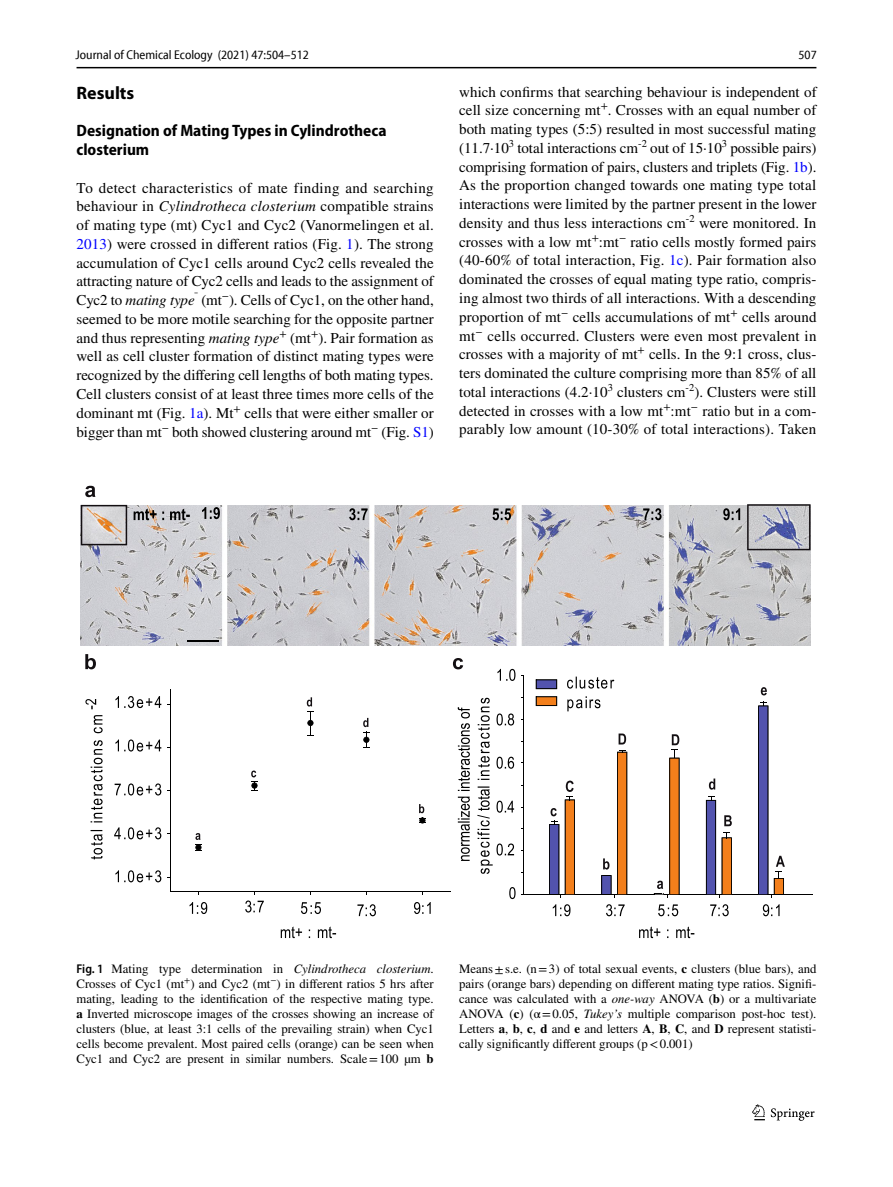
<style>
.page{position:relative;width:893px;height:1187px;background:#fff}
.page>*{position:absolute;margin:0;border:0;box-sizing:border-box;transform-origin:0 0}
.t1{font:700 18px "Myriad Pro";color:#000}
.t2{font:700 semi-condensed 16.5px/18.8px "Myriad Pro";color:#000}
.t3{font:15px/18.8px "STIX";letter-spacing:.005em;color:#000;text-align:justify}
.t4{font:12.75px/15px "STIX";color:#000;text-align:justify}
.t5{font:semi-condensed 12.75px "Myriad Pro Unic";color:#000}
.s1{font-style:italic}
.s2{color:#00f}
.s3{font-family:"Myriad Pro";font-weight:600;font-stretch:semi-condensed}
.s4{font-weight:700}
</style>
<div class="page">
<hr style="left:77px;top:67px;width:739px;height:1px;background:#000">
<img style="left:81px;top:505px;width:729px;height:140px">
<svg style="left:85px;top:485px;width:10px;height:12px"></svg>
<svg style="left:202px;top:507px;width:18px;height:12px"></svg>
<svg style="left:349px;top:508px;width:391px;height:12px;background:#bbb9bc"></svg>
<svg style="left:747px;top:504px;width:63px;height:46px;background:#a7a9b6"></svg>
<svg style="left:134px;top:508px;width:56px;height:12px"></svg>
<svg style="left:85px;top:654px;width:378px;height:15px"></svg>
<hr style="left:187px;top:640px;width:32px;height:2px;background:#000">
<hr style="left:526px;top:894px;width:286px;height:1px;background:#000">
<svg style="left:458px;top:707px;width:12px;height:153px"></svg>
<svg style="left:553px;top:904px;width:227px;height:12px"></svg>
<svg style="left:477px;top:697px;width:37px;height:176px"></svg>
<svg style="left:497px;top:668px;width:18px;height:13px"></svg>
<svg style="left:567px;top:676px;width:47px;height:12px"></svg>
<svg style="left:536px;top:679px;width:21px;height:10px"></svg>
<svg style="left:567px;top:696px;width:33px;height:15px"></svg>
<svg style="left:536px;top:696px;width:21px;height:10px"></svg>
<svg style="left:709px;top:778px;width:6px;height:11px"></svg>
<svg style="left:81px;top:505px;width:46px;height:40px;background:#c1b9b3"></svg>
<svg style="left:281px;top:926px;width:55px;height:12px"></svg>
<hr style="left:170px;top:891px;width:281px;height:1px;background:#000">
<hr style="left:170px;top:689px;width:1px;height:202px;background:#000">
<svg style="left:190px;top:902px;width:17px;height:12px"></svg>
<svg style="left:245px;top:900px;width:19px;height:12px"></svg>
<svg style="left:301px;top:902px;width:20px;height:12px"></svg>
<svg style="left:357px;top:904px;width:19px;height:12px"></svg>
<svg style="left:414px;top:902px;width:17px;height:12px"></svg>
<svg style="left:115px;top:870px;width:46px;height:12px"></svg>
<svg style="left:114px;top:827px;width:47px;height:12px"></svg>
<svg style="left:115px;top:783px;width:46px;height:12px"></svg>
<svg style="left:115px;top:739px;width:46px;height:12px"></svg>
<svg style="left:115px;top:696px;width:46px;height:12px"></svg>
<svg style="left:195px;top:833px;width:7px;height:18px"></svg>
<svg style="left:419px;top:804px;width:7px;height:19px"></svg>
<svg style="left:251px;top:770px;width:7px;height:20px"></svg>
<svg style="left:363px;top:717px;width:7px;height:31px"></svg>
<svg style="left:307px;top:697px;width:7px;height:38px"></svg>
<svg style="left:91px;top:715px;width:12px;height:144px"></svg>
<svg style="left:85px;top:699px;width:11px;height:10px"></svg>
<svg style="left:639px;top:926px;width:55px;height:12px"></svg>
<hr style="left:523px;top:675px;width:1px;height:219px;background:#000">
<svg style="left:509px;top:887px;width:17px;height:12px"></svg>
<svg style="left:619px;top:733px;width:7px;height:11px"></svg>
<svg style="left:549px;top:780px;width:26px;height:117px"></svg>
<svg style="left:601px;top:750px;width:26px;height:147px"></svg>
<svg style="left:654px;top:734px;width:25px;height:163px"></svg>
<svg style="left:706px;top:796px;width:26px;height:101px"></svg>
<svg style="left:758px;top:701px;width:27px;height:196px"></svg>
<svg style="left:761px;top:687px;width:6px;height:8px"></svg>
<svg style="left:752px;top:1104px;width:13px;height:16px"></svg>
<svg style="left:771px;top:1108px;width:44px;height:12px"></svg>
<p class="t5" style="left:76px;top:50px;width:235px">Journal of Chemical Ecology (2021) 47:504–512</p>
<p class="t5" style="left:799px;top:50px;width:20px">507</p>
<p class="t1" style="left:77px;top:81px;width:59px">Results</p>
<p class="t2" style="left:77px;top:122px;width:312px">Designation of Mating Types in Cylindrotheca closterium</p>
<p class="t3" style="left:77px;top:179px;width:359px">To detect characteristics of mate finding and searching behaviour in <span class="s1">Cylindrotheca closterium</span> compatible strains of mating type (mt) Cyc1 and Cyc2 (Vanormelingen et al.<br><span class="s2">2013</span>) were crossed in different ratios (Fig. <span class="s2">1</span>). The strong accumulation of Cyc1 cells around Cyc2 cells revealed the attracting nature of Cyc2 cells and leads to the assignment of Cyc2 to <span class="s1">mating type</span><sup>¯</sup> (mt<sup>−</sup>). Cells of Cyc1, on the other hand, seemed to be more motile searching for the opposite partner and thus representing <span class="s1">mating type</span><sup>+</sup> (mt<sup>+</sup>). Pair formation as well as cell cluster formation of distinct mating types were recognized by the differing cell lengths of both mating types.<br>Cell clusters consist of at least three times more cells of the dominant mt (Fig. <span class="s2">1a</span>). Mt<sup>+</sup> cells that were either smaller or bigger than mt<sup>−</sup> both showed clustering around mt<sup>−</sup> (Fig. <span class="s2">S1</span>)</p>
<p class="t3" style="left:459px;top:83px;width:359px">which confirms that searching behaviour is independent of cell size concerning mt<sup>+</sup>. Crosses with an equal number of both mating types (5:5) resulted in most successful mating (11.7·10<sup>3</sup> total interactions cm<sup>-2</sup> out of 15·10<sup>3</sup> possible pairs) comprising formation of pairs, clusters and triplets (Fig. <span class="s2">1b</span>).<br>As the proportion changed towards one mating type total interactions were limited by the partner present in the lower density and thus less interactions cm<sup>-2</sup> were monitored. In crosses with a low mt<sup>+</sup>:mt<sup>−</sup> ratio cells mostly formed pairs (40-60% of total interaction, Fig. <span class="s2">1c</span>). Pair formation also dominated the crosses of equal mating type ratio, compris&shy;ing almost two thirds of all interactions. With a descending proportion of mt<sup>−</sup> cells accumulations of mt<sup>+</sup> cells around mt<sup>−</sup> cells occurred. Clusters were even most prevalent in crosses with a majority of mt<sup>+</sup> cells. In the 9:1 cross, clus&shy;ters dominated the culture comprising more than 85% of all total interactions (4.2·10<sup>3</sup> clusters cm<sup>-2</sup>). Clusters were still detected in crosses with a low mt<sup>+</sup>:mt<sup>−</sup> ratio but in a com&shy;parably low amount (10-30% of total interactions). Taken</p>
<p class="t4" style="left:77px;top:962px;width:359px"><span class="s3">Fig. 1</span> Mating type determination in <span class="s1">Cylindrotheca closterium</span>.<br>Crosses of Cyc1 (mt<sup>+</sup>) and Cyc2 (mt<sup>−</sup>) in different ratios 5 hrs after mating, leading to the identification of the respective mating type. <span class="s4">a</span> Inverted microscope images of the crosses showing an increase of clusters (blue, at least 3:1 cells of the prevailing strain) when Cyc1 cells become prevalent. Most paired cells (orange) can be seen when Cyc1 and Cyc2 are present in similar numbers. Scale=100 µm <span class="s4">b</span></p>
<p class="t4" style="left:459px;top:962px;width:359px">Means±s.e. (n=3) of total sexual events, <span class="s4">c</span> clusters (blue bars), and pairs (orange bars) depending on different mating type ratios. Signifi&shy;cance was calculated with a <span class="s1">one-way</span> ANOVA (<span class="s4">b</span>) or a multivariate ANOVA (<span class="s4">c</span>) (α=0.05, <span class="s1">Tukey’s</span> multiple comparison post-hoc test).<br>Letters <span class="s4">a</span>, <span class="s4">b</span>, <span class="s4">c</span>, <span class="s4">d</span> and <span class="s4">e</span> and letters <span class="s4">A</span>, <span class="s4">B</span>, <span class="s4">C</span>, and <span class="s4">D</span> represent statisti&shy;cally significantly different groups (p&lt;0.001)</p>
</div>
